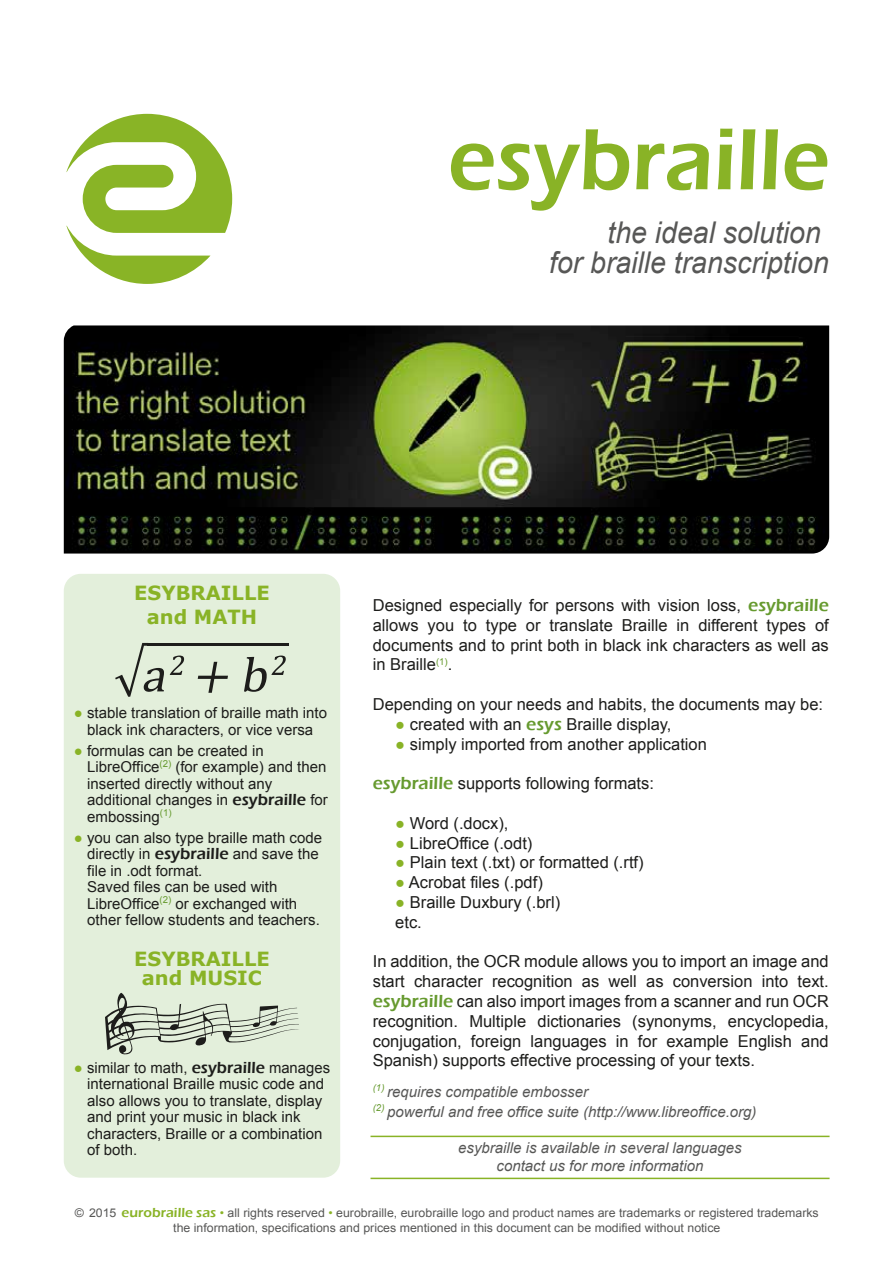
<style>
.page{position:relative;width:893px;height:1263px;background:#fff}
.page>*{position:absolute;margin:0;border:0;box-sizing:border-box;transform-origin:0 0}
.t1{font:600 90px "Eras ITC";color:#89b326;scale:.95 1}
.t2{font:italic 30px/30px "Arial";color:#575756;text-align:right;scale:.95 1}
.t3{font:700 19.5px/24px "Verdana";color:#89b326;text-align:center}
.t4{font:16.5px/19.8px "Arial";color:#1d1d1b;text-align:justify}
.t5{font:15px/16.5px "Arial";color:#1d1d1b}
.t6{font:italic 15px/19.8px "Arial";color:#575756}
.t7{font:12px/14.4px "Arial";color:#575756;text-align:center}
.s1{color:#89b326}
.s2{font-family:"Eras ITC";font-weight:600;font-size:16.5px}
.s3{font-family:"Eras ITC";font-weight:600;font-size:18px;color:#669a2f}
.s4{font-family:"Eras ITC";font-weight:600;font-size:13.5px;color:#89b326}
</style>
<div class="page">
<svg style="left:67px;top:114px;width:165px;height:170px"></svg>
<div style="left:64px;top:574px;width:276px;height:604px;background:#e3efdb;border-radius:17px"></div>
<img style="left:64px;top:325px;width:765px;height:228px">
<hr style="left:147px;top:643px;width:141px;height:3px;background:#1d1d1b">
<svg style="left:115px;top:643px;width:49px;height:54px"></svg>
<svg style="left:170px;top:655px;width:14px;height:20px"></svg>
<svg style="left:198px;top:662px;width:30px;height:31px"></svg>
<svg style="left:244px;top:655px;width:42px;height:37px"></svg>
<svg style="left:105px;top:993px;width:194px;height:61px"></svg>
<hr style="left:370px;top:1136px;width:460px;height:1px;background:#89b326">
<hr style="left:370px;top:1178px;width:460px;height:1px;background:#89b326">
<h1 class="t1" style="left:448px;top:108px;width:403px">esybraille</h1>
<h2 class="t2" style="left:549px;top:218px;width:296px">the ideal solution<br>for braille transcription</h2>
<p class="t3" style="left:134px;top:581px;width:137px">ESYBRAILLE and MATH</p>
<p class="t5" style="left:74px;top:705px;width:255px;text-align:center"><span class="s1">●</span> stable translation of braille math into black ink characters, or vice versa</p>
<p class="t5" style="left:87px;top:742px;width:242px;text-indent:-13px"><span class="s1">●</span> formulas can be created in<br>LibreOffice<sup>(2)</sup> (for example) and then inserted directly without any additional changes in <span class="s2">esybraille</span> for embossing<sup>(1)</sup></p>
<p class="t5" style="left:87px;top:829px;width:236px;text-indent:-14px"><span class="s1">●</span> you can also type braille math code directly in <span class="s2">esybraille</span> and save the file in .odt format.<br>Saved files can be used with<br>LibreOffice<sup>(2)</sup> or exchanged with other fellow students and teachers.</p>
<p class="t3" style="left:134px;top:949px;width:137px;line-height:19.5px">ESYBRAILLE and MUSIC</p>
<p class="t5" style="left:87px;top:1059px;width:244px;text-indent:-13px"><span class="s1">●</span> similar to math, <span class="s2">esybraille</span> manages international Braille music code and also allows you to translate, display and print your music in black ink characters, Braille or a combination of both.</p>
<p class="t4" style="left:373px;top:595px;width:457px">Designed especially for persons with vision loss, <span class="s3">esybraille </span>allows you to type or translate Braille in different types of documents and to print both in black ink characters as well as in Braille<sup>(1)</sup>.</p>
<p class="t4" style="left:373px;top:694px;width:452px">Depending on your needs and habits, the documents may be:</p>
<p class="t4" style="left:395px;top:714px;width:278px"><span class="s1">●</span> created with an <span class="s3">esys</span> Braille display,</p>
<p class="t4" style="left:395px;top:734px;width:313px"><span class="s1">●</span> simply imported from another application</p>
<p class="t4" style="left:373px;top:774px;width:283px"><span class="s3">esybraille</span> supports following formats:</p>
<p class="t4" style="left:395px;top:813px;width:115px"><span class="s1">●</span> Word (.docx),</p>
<p class="t4" style="left:395px;top:833px;width:139px"><span class="s1">●</span> LibreOffice (.odt)</p>
<p class="t4" style="left:395px;top:853px;width:250px"><span class="s1">●</span> Plain text (.txt) or formatted (.rtf)</p>
<p class="t4" style="left:395px;top:873px;width:149px"><span class="s1">●</span> Acrobat files (.pdf)</p>
<p class="t4" style="left:395px;top:892px;width:166px"><span class="s1">●</span> Braille Duxbury (.brl) etc.</p>
<p class="t4" style="left:373px;top:952px;width:457px">In addition, the OCR module allows you to import an image and start character recognition as well as conversion into text. <span class="s3">esybraille</span> can also import images from a scanner and run OCR recognition. Multiple dictionaries (synonyms, encyclopedia, conjugation, foreign languages in for example English and Spanish) supports effective processing of your texts.</p>
<p class="t6" style="left:373px;top:1082px;width:385px"><sup>(1)</sup> requires compatible embosser<br><sup>(2)</sup> powerful and free office suite (http://www.libreoffice.org)</p>
<p class="t6" style="left:458px;top:1139px;width:285px;line-height:18px;text-align:center">esybraille is available in several languages contact us for more information</p>
<p class="t7" style="left:75px;top:1206px;width:745px">© 2015 <span class="s4">eurobraille sas</span> <span class="s1">•</span> all rights reserved <span class="s1">•</span> eurobraille, eurobraille logo and product names are trademarks or registered trademarks the information, specifications and prices mentioned in this document can be modified without notice</p>
</div>
